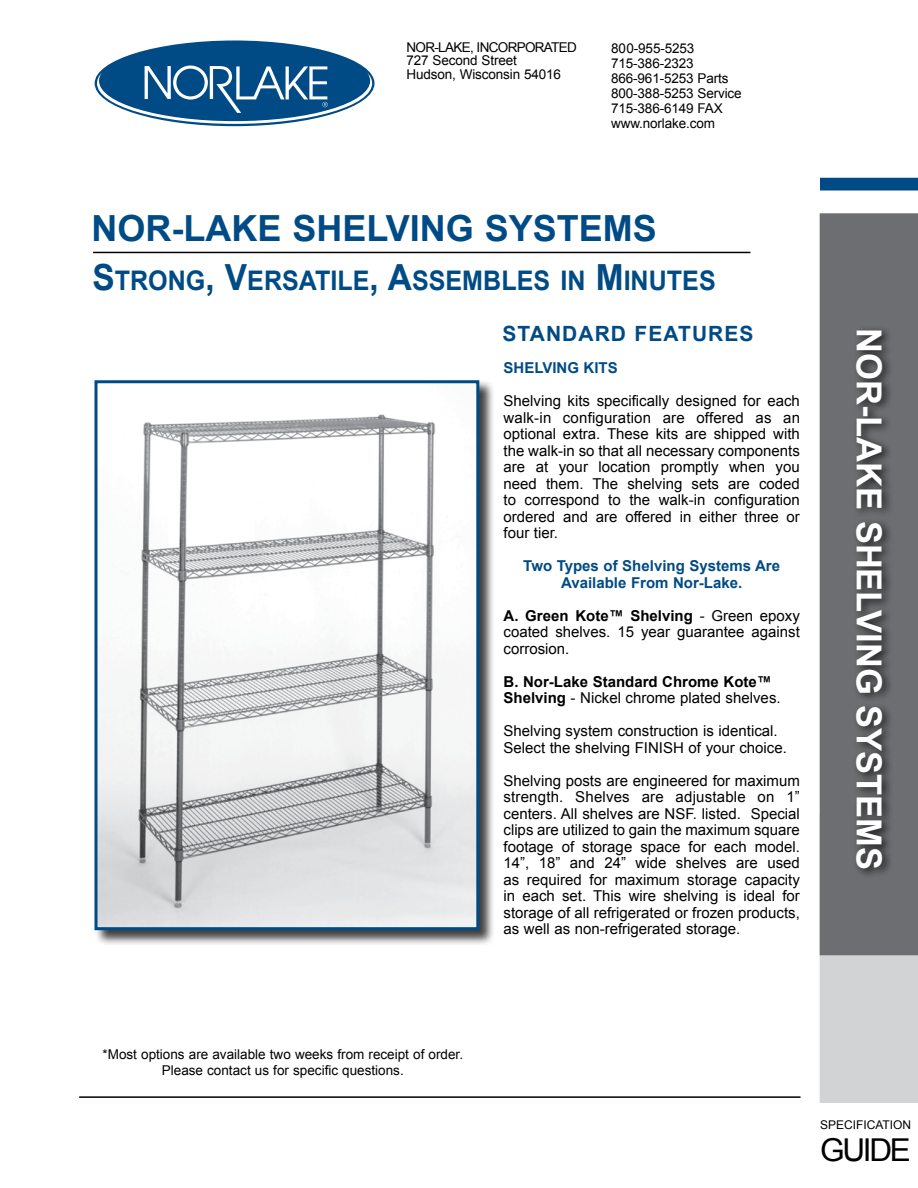
<style>
.page{position:relative;width:918px;height:1188px;background:#fff}
.page>*{position:absolute;margin:0;border:0;box-sizing:border-box;transform-origin:0 0}
.t1{font:700 36px "Arial";color:#004b85}
.t2{font:700 34.5px "Arial";color:#fff}
.t3{font:31.5px "Arial";letter-spacing:-.07em;color:#000}
.t4{font:700 27px "Arial";color:#004b85;scale:.93 1}
.t5{font:700 21px "Arial";letter-spacing:.05em;color:#004b85}
.t6{font:15px/16.5px "Arial";color:#000;text-align:justify}
.t7{font:700 15px/16.5px "Arial";color:#000}
.t8{font:700 15px/16.5px "Arial";color:#004b85;text-align:center}
.t9{font:13.5px/15px "Arial";letter-spacing:-.01em;color:#000}
.t10{font:12px "Arial";color:#000}
.s1{font-size:36px}
.s2{font-weight:700}
.s3{font-weight:400}
</style>
<div class="page">
<div style="left:820px;top:955px;width:98px;height:148px;background:#d1d3d4"></div>
<div style="left:820px;top:213px;width:98px;height:742px;background:#6d6e71"></div>
<svg style="left:820px;top:178px;width:98px;height:13px"></svg>
<hr style="left:93px;top:252px;width:657px;height:1px;background:#000">
<hr style="left:79px;top:1096px;width:722px;height:2px;background:#000">
<div style="left:852px;top:326px;width:41px;height:553px;background:#000;opacity:.75"></div>
<div style="left:94px;top:380px;width:401px;height:566px;background:#000;opacity:.75"></div>
<img style="left:98px;top:384px;width:377px;height:542px">
<div style="left:94px;top:380px;width:385px;height:550px;border:3px solid #004b85"></div>
<svg style="left:95px;top:40px;width:280px;height:86px"></svg>
<div style="left:97px;top:43px;width:275px;height:81px;background:#004b85;border-radius:50%"></div>
<svg style="left:97px;top:66px;width:275px;height:58px"></svg>
<p class="t9" style="left:406px;top:40px;width:172px;line-height:13.5px">NOR-LAKE, INCORPORATED<br>727 Second Street<br>Hudson, Wisconsin 54016</p>
<p class="t9" style="left:611px;top:40px;width:132px">800-955-5253<br>715-386-2323<br>866-961-5253 Parts<br>800-388-5253 Service<br>715-386-6149 FAX www.norlake.com</p>
<h1 class="t1" style="left:92px;top:204px;width:567px">NOR-LAKE SHELVING SYSTEMS</h1>
<h3 class="t4" style="left:92px;top:262px;width:669px"><span class="s1">S</span>TRONG<span class="s1">, V</span>ERSATILE<span class="s1">, A</span>SSEMBLES IN <span class="s1">M</span> INUTES</h3>
<h3 class="t5" style="left:502px;top:320px;width:253px">STANDARD FEATURES</h3>
<p class="t8" style="left:504px;top:360px;width:116px">SHELVING KITS</p>
<p class="t6" style="left:504px;top:393px;width:298px">Shelving kits specifically designed for each walk-in configuration are offered as an optional extra. These kits are shipped with the walk-in so that all necessary components are at your location promptly when you need them. The shelving sets are coded to correspond to the walk-in configuration ordered and are offered in either three or four tier.</p>
<p class="t8" style="left:523px;top:558px;width:258px">Two Types of Shelving Systems Are<br>Available From Nor-Lake.</p>
<p class="t6" style="left:504px;top:608px;width:298px"><span class="s2">A. Green Kote™ Shelving</span> - Green epoxy coated shelves. 15 year guarantee against corrosion.</p>
<p class="t7" style="left:504px;top:674px;width:279px">B. Nor-Lake Standard Chrome Kote™<br>Shelving <span class="s3">- Nickel chrome plated shelves.</span></p>
<p class="t6" style="left:504px;top:723px;width:285px">Shelving system construction is identical.<br>Select the shelving FINISH of your choice.</p>
<p class="t6" style="left:504px;top:773px;width:298px">Shelving posts are engineered for maximum strength. Shelves are adjustable on 1” centers. All shelves are NSF. listed. Special clips are utilized to gain the maximum square footage of storage space for each model.<br>14”, 18” and 24” wide shelves are used as required for maximum storage capacity in each set. This wire shelving is ideal for storage of all refrigerated or frozen products, as well as non-refrigerated storage.</p>
<h2 class="t2" style="left:892px;top:328px;width:543px;rotate:90deg">NOR-LAKE SHELVING SYSTEMS</h2>
<p class="t9" style="left:103px;top:1046px;width:362px;line-height:16.2px;text-align:center">*Most options are available two weeks from receipt of order.<br>Please contact us for specific questions.</p>
<p class="t10" style="left:820px;top:1117px;width:93px">SPECIFICATION</p>
<h3 class="t3" style="left:820px;top:1129px;width:92px">GUIDE</h3>
</div>
